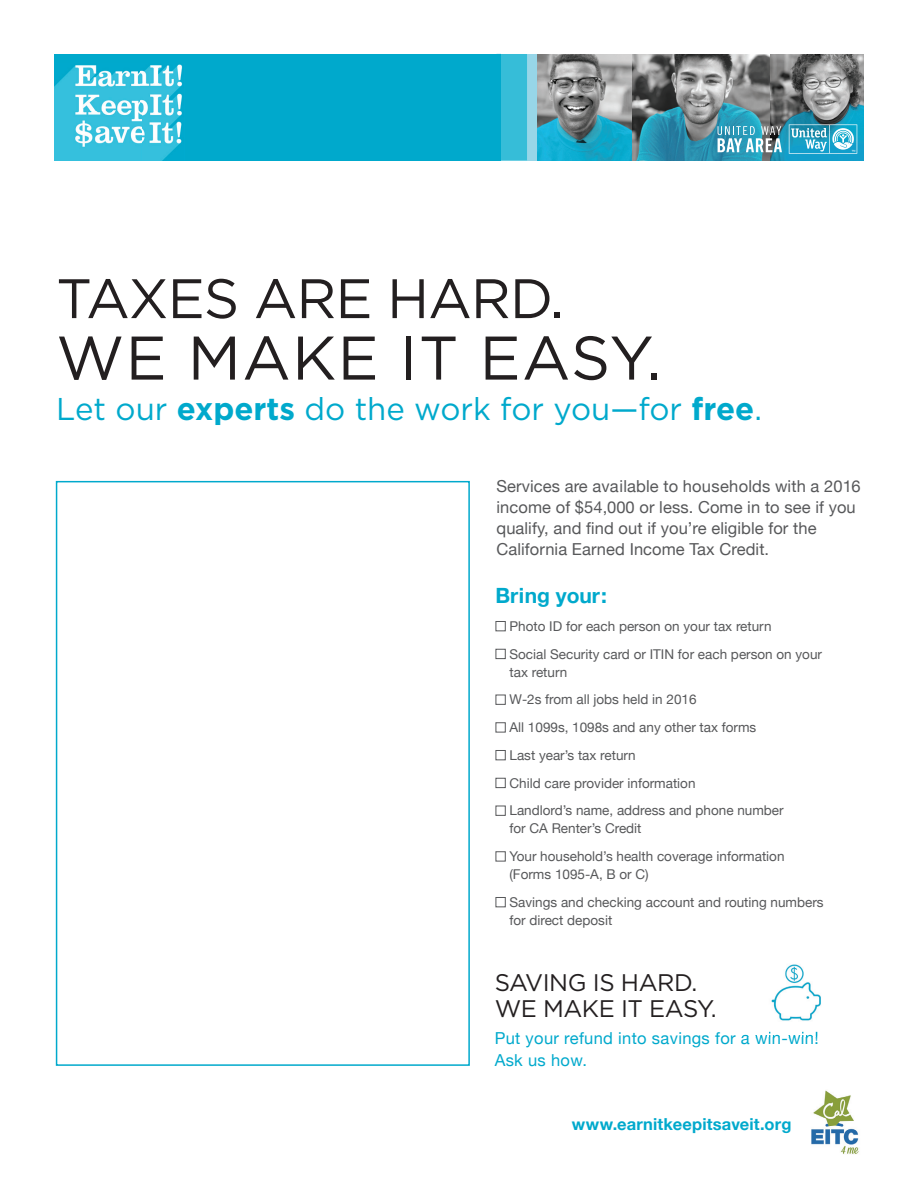
<style>
.page{position:relative;width:918px;height:1188px;background:#fff}
.page>*{position:absolute;margin:0;border:0;box-sizing:border-box;transform-origin:0 0}
.t1{font:61.5px "Gotham";letter-spacing:.02em;color:#231f20}
.t2{font:55.5px "Gotham";letter-spacing:-.02em;color:#231f20}
.t3{font:31.5px "Gotham";color:#00a9cc}
.t4{font:24px/25.5px "Gotham";letter-spacing:-.02em;color:#231f20}
.t5{font:700 21px "Helvetica Neue";color:#00a9cc}
.t6{font:16.5px/21px "Helvetica Neue";letter-spacing:.005em;color:#57585a}
.t7{font:16.5px/22.5px "Helvetica Neue";letter-spacing:.02em;color:#00a9cc}
.t8{font:700 16.5px "Helvetica Neue";letter-spacing:.01em;color:#00a9cc}
.t9{font:13.5px/27.8px "Helvetica Neue";color:#57585a}
.s1{font-weight:700}
</style>
<div class="page">
<img style="left:537px;top:54px;width:234px;height:107px">
<div style="left:56px;top:481px;width:414px;height:585px;border:2px solid #00a9cc"></div>
<div style="left:496px;top:621px;width:10px;height:10px;border:1px solid #57585a"></div>
<div style="left:496px;top:649px;width:10px;height:10px;border:1px solid #57585a"></div>
<div style="left:496px;top:695px;width:10px;height:10px;border:1px solid #57585a"></div>
<div style="left:496px;top:722px;width:10px;height:10px;border:1px solid #57585a"></div>
<div style="left:496px;top:750px;width:10px;height:10px;border:1px solid #57585a"></div>
<div style="left:496px;top:778px;width:10px;height:10px;border:1px solid #57585a"></div>
<div style="left:496px;top:806px;width:10px;height:10px;border:1px solid #57585a"></div>
<div style="left:496px;top:851px;width:10px;height:10px;border:1px solid #57585a"></div>
<div style="left:496px;top:897px;width:10px;height:10px;border:1px solid #57585a"></div>
<div style="left:54px;top:54px;width:447px;height:107px;background:#00a9cc"></div>
<div style="left:527px;top:54px;width:10px;height:107px;background:#97d6e8"></div>
<img style="left:771px;top:54px;width:92px;height:107px">
<div style="left:501px;top:54px;width:26px;height:107px;background:#36bdd8"></div>
<img style="left:54px;top:64px;width:128px;height:97px">
<svg style="left:718px;top:126px;width:64px;height:26px"></svg>
<svg style="left:789px;top:124px;width:68px;height:30px;background:#59b7d1"></svg>
<img style="left:769px;top:964px;width:52px;height:68px">
<img style="left:742px;top:1032px;width:76px;height:4px">
<img style="left:811px;top:1090px;width:48px;height:64px">
<h2 class="t2" style="left:56px;top:263px;width:509px">TAXES ARE HARD.</h2>
<h1 class="t1" style="left:56px;top:318px;width:607px">WE MAKE IT EASY.</h1>
<h3 class="t3" style="left:56px;top:389px;width:707px">Let our <span class="s1">experts</span> do the work for you—for <span class="s1">free</span>.</h3>
<p class="t6" style="left:497px;top:477px;width:366px">Services are available to households with a 2016 income of $54,000 or less. Come in to see if you qualify, and find out if you’re eligible for the California Earned Income Tax Credit.</p>
<h3 class="t5" style="left:495px;top:579px;width:113px">Bring your:</h3>
<p class="t9" style="left:510px;top:613px;width:314px">Photo ID for each person on your tax return<br>Social Security card or ITIN for each person on your</p>
<p class="t9" style="left:510px;top:659px;width:276px">tax return<br>W-2s from all jobs held in 2016<br>All 1099s, 1098s and any other tax forms<br>Last year’s tax return<br>Child care provider information<br>Landlord’s name, address and phone number</p>
<p class="t9" style="left:510px;top:815px;width:277px">for CA Renter’s Credit<br>Your household’s health coverage information</p>
<p class="t9" style="left:510px;top:861px;width:316px">(Forms 1095-A, B or C)<br>Savings and checking account and routing numbers</p>
<p class="t9" style="left:510px;top:907px;width:104px">for direct deposit</p>
<h3 class="t4" style="left:495px;top:969px;width:223px">SAVING IS HARD.<br>WE MAKE IT EASY.</h3>
<p class="t7" style="left:495px;top:1027px;width:326px">Put your refund into savings for a win-win!<br>Ask us how.</p>
<p class="t8" style="left:572px;top:1111px;width:221px">www.earnitkeepitsaveit.org</p>
</div>
